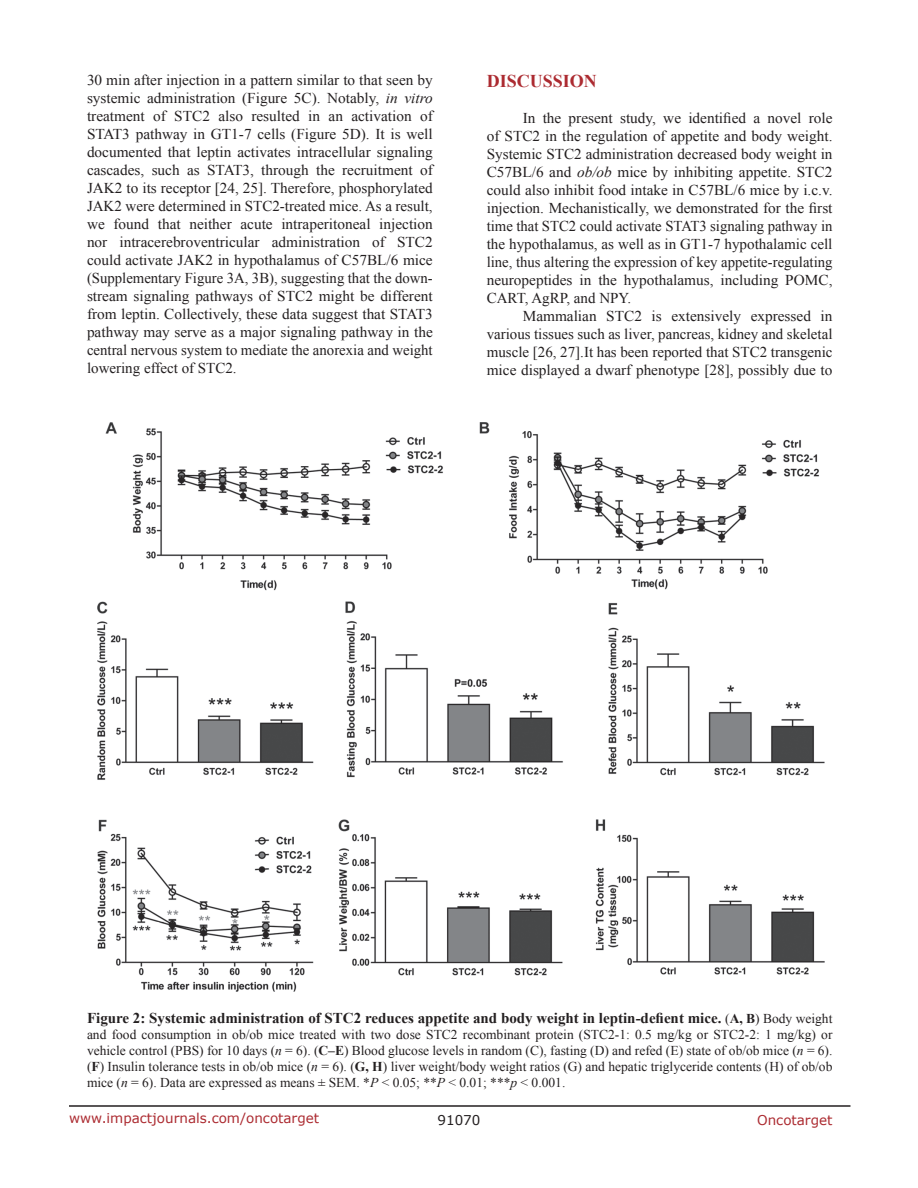
<style>
.page{position:relative;width:918px;height:1188px;background:#fff}
.page>*{position:absolute;margin:0;border:0;box-sizing:border-box;transform-origin:0 0}
.Heading{font:700 18px "Times New Roman";color:#ac2b31}
.BodyText{font:15px/18px "Times New Roman";color:#231f20;text-align:justify}
.FigureText{font:700 15px "Times New Roman";color:#231f20}
.FigureText-2{font:13.5px/16.2px "Times New Roman";color:#231f20;text-align:justify}
.t1{font:13.5px "Verdana";color:#ac2b31}
.t2{font:13.5px "Verdana";color:#231f20}
.s1{font-style:italic}
.s2{font-weight:400;font-size:13.5px}
.s3{font-size:13.5px}
.s4{font-weight:700}
</style>
<div class="page">
<hr style="left:69px;top:1105px;width:781px;height:2px;background:#231f20">
<img style="left:97px;top:423px;width:727px;height:568px">
<p class="BodyText" style="left:87px;top:71px;width:347px">30 min after injection in a pattern similar to that seen by systemic administration (Figure 5C). Notably, <span class="s1">in vitro </span>treatment of STC2 also resulted in an activation of STAT3 pathway in GT1-7 cells (Figure 5D). It is well documented that leptin activates intracellular signaling cascades, such as STAT3, through the recruitment of JAK2 to its receptor [24, 25]. Therefore, phosphorylated JAK2 were determined in STC2-treated mice. As a result, we found that neither acute intraperitoneal injection nor intracerebroventricular administration of STC2 could activate JAK2 in hypothalamus of C57BL/6 mice (Supplementary Figure 3A, 3B), suggesting that the down&shy;stream signaling pathways of STC2 might be different from leptin. Collectively, these data suggest that STAT3 pathway may serve as a major signaling pathway in the central nervous system to mediate the anorexia and weight lowering effect of STC2.</p>
<p class="Heading" style="left:487px;top:69px;width:112px">DISCUSSION</p>
<p class="BodyText" style="left:487px;top:109px;width:347px;text-indent:36px">In the present study, we identified a novel role of STC2 in the regulation of appetite and body weight.<br>Systemic STC2 administration decreased body weight in C57BL/6 and <span class="s1">ob/ob</span> mice by inhibiting appetite. STC2 could also inhibit food intake in C57BL/6 mice by i.c.v. injection. Mechanistically, we demonstrated for the first time that STC2 could activate STAT3 signaling pathway in the hypothalamus, as well as in GT1-7 hypothalamic cell line, thus altering the expression of key appetite-regulating neuropeptides in the hypothalamus, including POMC, CART, AgRP, and NPY.</p>
<p class="BodyText" style="left:487px;top:307px;width:347px;text-indent:36px">Mammalian STC2 is extensively expressed in various tissues such as liver, pancreas, kidney and skeletal muscle [26, 27].It has been reported that STC2 transgenic mice displayed a dwarf phenotype [28], possibly due to</p>
<p class="FigureText" style="left:87px;top:1007px;width:747px">Figure 2: Systemic administration of STC2 reduces appetite and body weight in leptin-defient mice. <span class="s2">(</span><span class="s3">A, B</span><span class="s2">) Body weight</span></p>
<p class="FigureText-2" style="left:87px;top:1026px;width:747px">and food consumption in ob/ob mice treated with two dose STC2 recombinant protein (STC2-1: 0.5 mg/kg or STC2-2: 1 mg/kg) or vehicle control (PBS) for 10 days (<span class="s1">n</span> = 6). (<span class="s4">C–E</span>) Blood glucose levels in random (C), fasting (D) and refed (E) state of ob/ob mice (<span class="s1">n</span> = 6). (<span class="s4">F</span>) Insulin tolerance tests in ob/ob mice (<span class="s1">n</span> = 6). (<span class="s4">G, H</span>) liver weight/body weight ratios (G) and hepatic triglyceride contents (H) of ob/ob mice (<span class="s1">n</span> = 6). Data are expressed as means ± SEM. *<span class="s1">P</span> &lt; 0.05; **<span class="s1">P</span> &lt; 0.01; ***<span class="s1">p</span> &lt; 0.001.</p>
<p class="t1" style="left:69px;top:1109px;width:252px">www.impactjournals.com/oncotarget</p>
<p class="t2" style="left:438px;top:1111px;width:44px">91070</p>
<p class="t1" style="left:757px;top:1111px;width:77px">Oncotarget</p>
</div>
